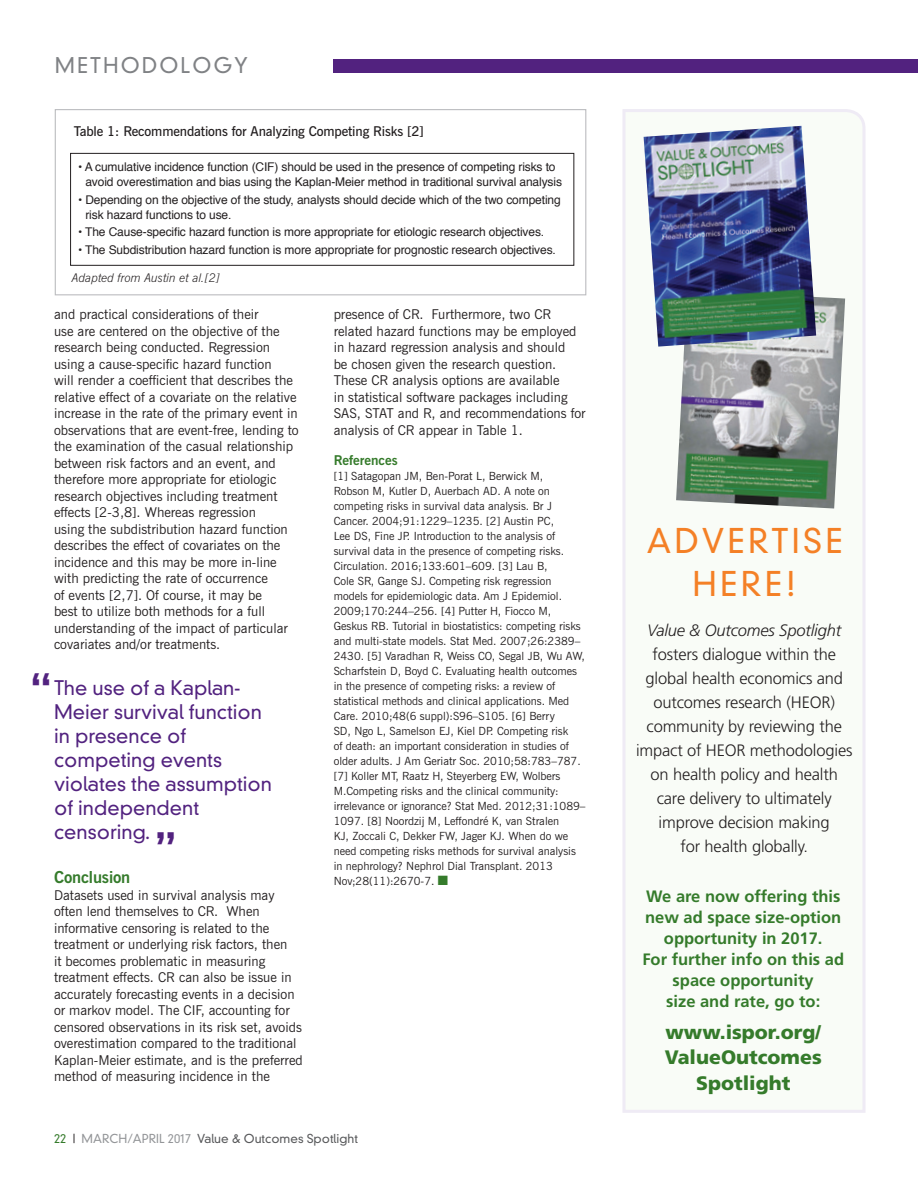
<style>
.page{position:relative;width:918px;height:1188px;background:#fff}
.page>*{position:absolute;margin:0;border:0;box-sizing:border-box;transform-origin:0 0}
.t1{font:700 45px "Glypha";color:#52227f}
.t2{font:300 33px/43.5px "DIN Neuzeit Grotesk";letter-spacing:.1em;color:#f48026;text-align:center}
.t3{font:300 21px "DIN Neuzeit Grotesk";letter-spacing:.1em;color:#808285}
.t4{font:300 19.5px/24px "DIN Neuzeit Grotesk";color:#52227f}
.t5{font:900 19.5px/25.5px "Frutiger";color:#357b2b;text-align:center}
.t6{font:300 16.5px/24px "Frutiger";letter-spacing:-.01em;color:#231f20;text-align:center}
.t7{font:700 16.5px/21px "Frutiger";color:#357b2b;text-align:center}
.t8{font:italic 300 16.5px "Frutiger";letter-spacing:-.01em;color:#231f20}
.t9{font:700 16.5px "News Gothic BT";letter-spacing:-.01em;color:#357b2b}
.t10{font:13.5px/16.5px "News Gothic BT";color:#231f20}
.t11{font:600 13.5px "News Gothic BT";letter-spacing:-.01em;color:#231f20}
.t12{font:700 13.5px "News Gothic BT";color:#357b2b}
.t13{font:12px/15px "Helvetica";letter-spacing:-.01em;color:#231f20}
.t14{font:300 12px "DIN Neuzeit Grotesk";color:#57585a}
.t15{font:italic 300 12px "News Gothic BT";color:#231f20}
.t16{font:11.25px/15px "News Gothic BT";color:#231f20}
.s1{color:#357b2b}
.s2{color:#231f20}
.s3{color:#939598}
</style>
<div class="page">
<div style="left:55px;top:109px;width:531px;height:186px;border:1px solid #bcbdc0"></div>
<div style="left:70px;top:153px;width:504px;height:113px;border:1px solid #231f20"></div>
<svg style="left:622px;top:109px;width:244px;height:1004px"></svg>
<div style="left:333px;top:59px;width:585px;height:14px;background:#52227f"></div>
<img style="left:676px;top:290px;width:169px;height:219px">
<img style="left:644px;top:126px;width:172px;height:221px">
<h3 class="t3" style="left:55px;top:52px;width:195px">METHODOLOGY</h3>
<p class="t11" style="left:74px;top:123px;width:352px">Table 1: Recommendations for Analyzing Competing Risks [2]</p>
<p class="t13" style="left:85px;top:160px;width:478px;text-indent:-7px">• A cumulative incidence function (CIF) should be used in the presence of competing risks to avoid overestimation and bias using the Kaplan-Meier method in traditional survival analysis</p>
<p class="t13" style="left:85px;top:192px;width:477px;text-indent:-7px">• Depending on the objective of the study, analysts should decide which of the two competing risk hazard functions to use.</p>
<p class="t13" style="left:78px;top:225px;width:468px">• The Cause-specific hazard function is more appropriate for etiologic research objectives.</p>
<p class="t13" style="left:78px;top:243px;width:479px">• The Subdistribution hazard function is more appropriate for prognostic research objectives.</p>
<p class="t15" style="left:72px;top:271px;width:150px">Adapted from Austin et al.[2]</p>
<p class="t10" style="left:54px;top:306px;width:246px">and practical considerations of their<br>use are centered on the objective of the research being conducted. Regression using a cause-specific hazard function<br>will render a coefficient that describes the relative effect of a covariate on the relative increase in the rate of the primary event in observations that are event-free, lending to the examination of the casual relationship between risk factors and an event, and therefore more appropriate for etiologic research objectives including treatment effects [2-3,8]. Whereas regression<br>using the subdistribution hazard function describes the effect of covariates on the incidence and this may be more in-line with predicting the rate of occurrence<br>of events [2,7]. Of course, it may be<br>best to utilize both methods for a full understanding of the impact of particular covariates and/or treatments.</p>
<h1 class="t1" style="left:28px;top:662px;width:27px">“</h1>
<h3 class="t4" style="left:54px;top:675px;width:219px">The use of a Kaplan-<br>Meier survival function in presence of competing events violates the assumption of independent censoring.</h3>
<h1 class="t1" style="left:153px;top:821px;width:27px">”</h1>
<p class="t9" style="left:54px;top:867px;width:78px">Conclusion</p>
<p class="t10" style="left:54px;top:887px;width:250px">Datasets used in survival analysis may often lend themselves to CR. When informative censoring is related to the treatment or underlying risk factors, then<br>it becomes problematic in measuring treatment effects. CR can also be issue in accurately forecasting events in a decision or markov model. The CIF, accounting for censored observations in its risk set, avoids overestimation compared to the traditional Kaplan-Meier estimate, and is the preferred method of measuring incidence in the</p>
<p class="t10" style="left:334px;top:306px;width:253px">presence of CR. Furthermore, two CR related hazard functions may be employed in hazard regression analysis and should<br>be chosen given the research question.<br>These CR analysis options are available<br>in statistical software packages including SAS, STAT and R, and recommendations for analysis of CR appear in Table 1.</p>
<p class="t12" style="left:334px;top:452px;width:66px">References</p>
<p class="t16" style="left:334px;top:468px;width:253px">[1] Satagopan JM, Ben-Porat L, Berwick M,<br>Robson M, Kutler D, Auerbach AD. A note on competing risks in survival data analysis. Br J Cancer. 2004;91:1229–1235. [2] Austin PC,<br>Lee DS, Fine JP. Introduction to the analysis of survival data in the presence of competing risks.<br>Circulation. 2016;133:601–609. [3] Lau B,<br>Cole SR, Gange SJ. Competing risk regression models for epidemiologic data. Am J Epidemiol.<br>2009;170:244–256. [4] Putter H, Fiocco M, Geskus RB. Tutorial in biostatistics: competing risks and multi-state models. Stat Med. 2007;26:2389– 2430. [5] Varadhan R, Weiss CO, Segal JB, Wu AW, Scharfstein D, Boyd C. Evaluating health outcomes in the presence of competing risks: a review of statistical methods and clinical applications. Med Care. 2010;48(6 suppl):S96–S105. [6] Berry<br>SD, Ngo L, Samelson EJ, Kiel DP. Competing risk<br>of death: an important consideration in studies of older adults. J Am Geriatr Soc. 2010;58:783–787. [7] Koller MT, Raatz H, Steyerberg EW, Wolbers M.Competing risks and the clinical community: irrelevance or ignorance? Stat Med. 2012;31:1089– 1097. [8] Noordzij M, Leffondré K, van Stralen<br>KJ, Zoccali C, Dekker FW, Jager KJ. When do we need competing risks methods for survival analysis in nephrology? Nephrol Dial Transplant. 2013<br>Nov;28(11):2670-7. <span class="s1">■</span></p>
<p class="t14" style="left:54px;top:1132px;width:306px"><span class="s1">22</span> <span class="s2">|</span> <span class="s3">MARCH/APRIL 2017</span> Value &amp; Outcomes Spotlight</p>
<h2 class="t2" style="left:647px;top:519px;width:197px">ADVERTISE<br>HERE!</h2>
<p class="t8" style="left:647px;top:621px;width:196px">Value &amp; Outcomes Spotlight</p>
<p class="t6" style="left:636px;top:642px;width:218px">fosters dialogue within the global health economics and outcomes research (HEOR) community by reviewing the impact of HEOR methodologies on health policy and health care delivery to ultimately improve decision making<br>for health globally.</p>
<p class="t7" style="left:642px;top:885px;width:203px">We are now offering this new ad space size-option opportunity in 2017.<br>For further info on this ad space opportunity<br>size and rate, go to:</p>
<h3 class="t5" style="left:665px;top:1019px;width:159px">www.ispor.org/<br>ValueOutcomes<br>Spotlight</h3>
</div>
